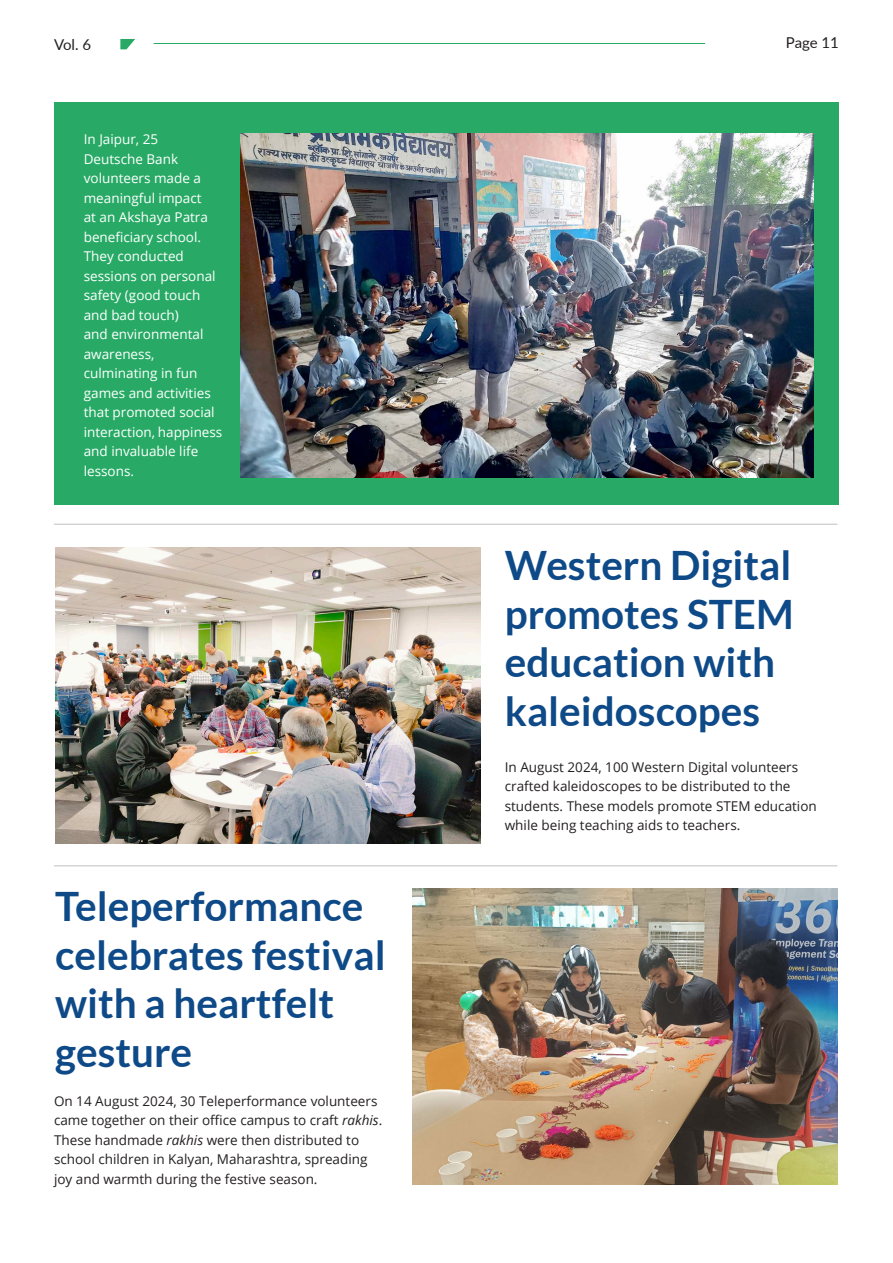
<style>
.page{position:relative;width:893px;height:1263px;background:#fff}
.page>*{position:absolute;margin:0;border:0;box-sizing:border-box;transform-origin:0 0}
.Title_1{font:700 40.5px/48.6px "Lato";color:#0f4a88}
.t1{font:15px "Lato";letter-spacing:-.005em;color:#231f20}
.Body{font:13.5px/19.5px "Open Sans";color:#231f20}
.Body-2{font:13.5px/19.5px "Open Sans";color:#fff}
.s1{font-style:italic}
</style>
<div class="page">
<hr style="left:154px;top:43px;width:551px;height:1px;background:#28aa66">
<svg style="left:120px;top:39px;width:15px;height:10px"></svg>
<img style="left:55px;top:547px;width:425px;height:296px">
<img style="left:412px;top:888px;width:425px;height:296px">
<hr style="left:54px;top:865px;width:783px;height:1px;background:#bfbfbf">
<hr style="left:54px;top:524px;width:783px;height:1px;background:#bfbfbf">
<div style="left:54px;top:102px;width:785px;height:402px;background:#28aa66"></div>
<img style="left:240px;top:134px;width:573px;height:343px">
<p class="t1" style="left:54px;top:33px;width:39px">Vol. 6</p>
<p class="t1" style="left:786px;top:32px;width:55px">Page 11</p>
<p class="Body-2" style="left:84px;top:129px;width:140px">In Jaipur, 25<br>Deutsche Bank volunteers made a meaningful impact<br>at an Akshaya Patra beneficiary school.<br>They conducted sessions on personal safety (good touch and bad touch)<br>and environmental awareness, culminating in fun games and activities that promoted social interaction, happiness and invaluable life lessons.</p>
<p class="Title_1" style="left:55px;top:881px;width:332px">Teleperformance celebrates festival with a heartfelt gesture</p>
<p class="Body" style="left:54px;top:1091px;width:330px">On 14 August 2024, 30 Teleperformance volunteers came together on their office campus to craft <span class="s1">rakhis</span>.<br>These handmade <span class="s1">rakhis</span> were then distributed to school children in Kalyan, Maharashtra, spreading joy and warmth during the festive season.</p>
<p class="Title_1" style="left:505px;top:540px;width:290px">Western Digital promotes STEM education with kaleidoscopes</p>
<p class="Body" style="left:505px;top:757px;width:313px">In August 2024, 100 Western Digital volunteers crafted kaleidoscopes to be distributed to the students. These models promote STEM education while being teaching aids to teachers.</p>
</div>
